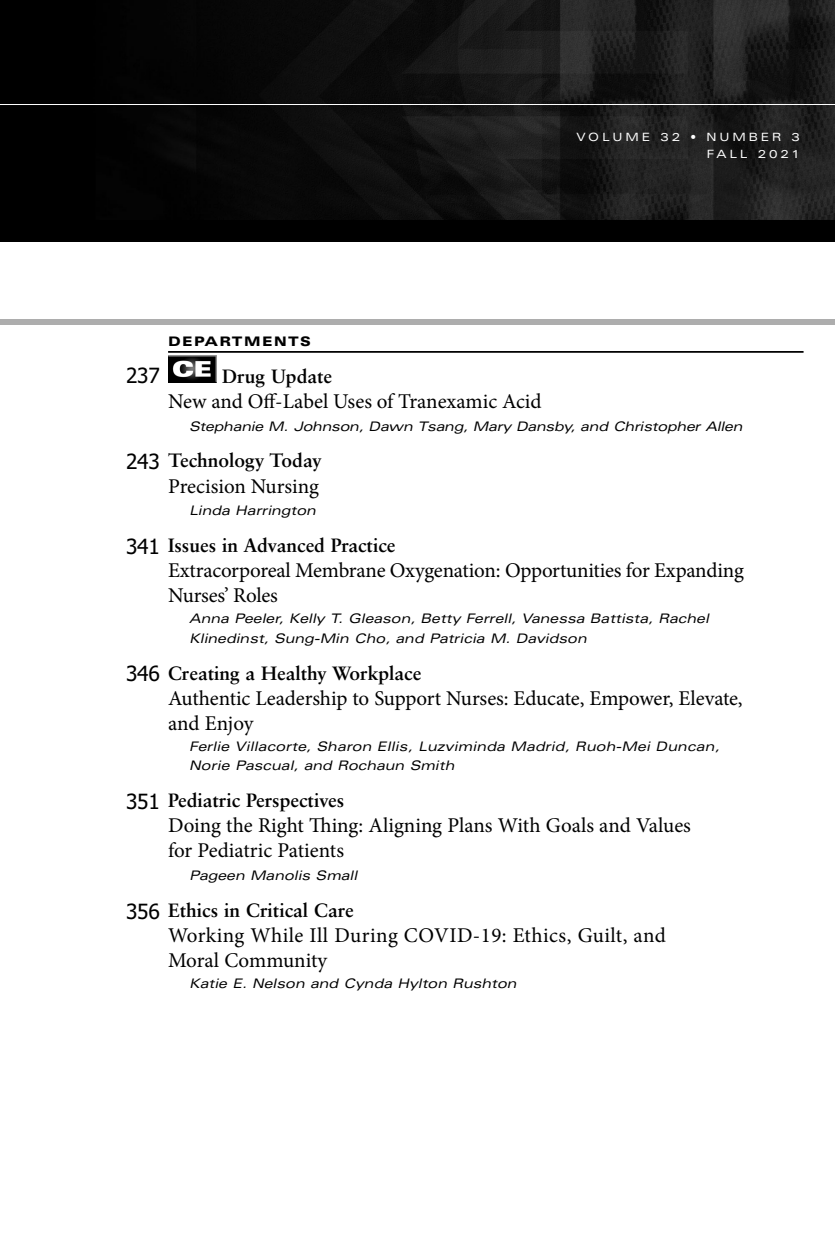
<style>
.page{position:relative;width:835px;height:1245px;background:#fff}
.page>*{position:absolute;margin:0;border:0;box-sizing:border-box;transform-origin:0 0}
.t1{font:21px/25.2px "Minion Pro";letter-spacing:-.005em;color:#000}
.t2{font:21px/25.2px "Minion Pro";letter-spacing:.015em;color:#000}
.t3{font:21px "Tahoma";color:#000}
.t4{font:700 19.25px "Sabon LT Std";color:#000}
.t5{font:italic expanded 13.12px/19.2px "Univers LT Std";color:#000}
.t6{font:900 expanded 13.12px "Univers LT Std";letter-spacing:.105em;color:#000}
.t7{font:expanded 11.38px/17.5px "Univers LT Std";letter-spacing:.25em;color:#fff;text-align:right}
.s1{font-family:"Tahoma";font-weight:400;font-size:21px}
</style>
<div class="page">
<img style="left:0;top:0;width:835px;height:221px">
<div style="left:0;top:221px;width:835px;height:21px;background:#000"></div>
<div style="left:0;top:319px;width:835px;height:5px;background:#adadad"></div>
<hr style="left:0;top:104px;width:835px;height:1px;background:#fff">
<hr style="left:168px;top:351px;width:635px;height:2px;background:#000">
<img style="left:168px;top:355px;width:48px;height:27px">
<p class="t6" style="left:168px;top:336px;width:144px">DEPARTMENTS</p>
<p class="t7" style="left:576px;top:129px;width:225px">VOLUME 32 • NUMBER 3<br>FALL 2021</p>
<h1 class="t3" style="left:126px;top:363px;width:35px">237</h1>
<h2 class="t4" style="left:222px;top:364px;width:111px">Drug Update</h2>
<h1 class="t1" style="left:168px;top:390px;width:375px">New and Off-Label Uses of Tranexamic Acid</h1>
<p class="t5" style="left:189px;top:417px;width:555px">Stephanie M. Johnson, Dawn Tsang, Mary Dansby, and Christopher Allen</p>
<h2 class="t4" style="left:126px;top:449px;width:197px"><span class="s1">243</span> Technology Today</h2>
<h1 class="t1" style="left:168px;top:475px;width:152px">Precision Nursing</h1>
<p class="t5" style="left:189px;top:502px;width:128px">Linda Harrington</p>
<h2 class="t4" style="left:126px;top:534px;width:271px"><span class="s1">341</span> Issues in Advanced Practice</h2>
<h1 class="t1" style="left:168px;top:560px;width:577px">Extracorporeal Membrane Oxygenation: Opportunities for Expanding<br>Nurses’ Roles</h1>
<p class="t5" style="left:189px;top:610px;width:521px">Anna Peeler, Kelly T. Gleason, Betty Ferrell, Vanessa Battista, Rachel<br>Klinedinst, Sung-Min Cho, and Patricia M. Davidson</p>
<h2 class="t4" style="left:126px;top:661px;width:297px"><span class="s1">346</span> Creating a Healthy Workplace</h2>
<h1 class="t1" style="left:168px;top:687px;width:576px">Authentic Leadership to Support Nurses: Educate, Empower, Elevate, and Enjoy</h1>
<p class="t5" style="left:189px;top:738px;width:532px">Ferlie Villacorte, Sharon Ellis, Luzviminda Madrid, Ruoh-Mei Duncan,<br>Norie Pascual, and Rochaun Smith</p>
<h2 class="t4" style="left:126px;top:788px;width:220px"><span class="s1">351</span> Pediatric Perspectives</h2>
<h1 class="t1" style="left:168px;top:814px;width:524px">Doing the Right Thing: Aligning Plans With Goals and Values for Pediatric Patients</h1>
<p class="t5" style="left:189px;top:867px;width:170px">Pageen Manolis Small</p>
<h2 class="t4" style="left:126px;top:898px;width:229px"><span class="s1">356</span> Ethics in Critical Care</h2>
<h1 class="t2" style="left:168px;top:924px;width:499px">Working While Ill During COVID-19: Ethics, Guilt, and<br>Moral Community</h1>
<p class="t5" style="left:189px;top:975px;width:329px">Katie E. Nelson and Cynda Hylton Rushton</p>
</div>
